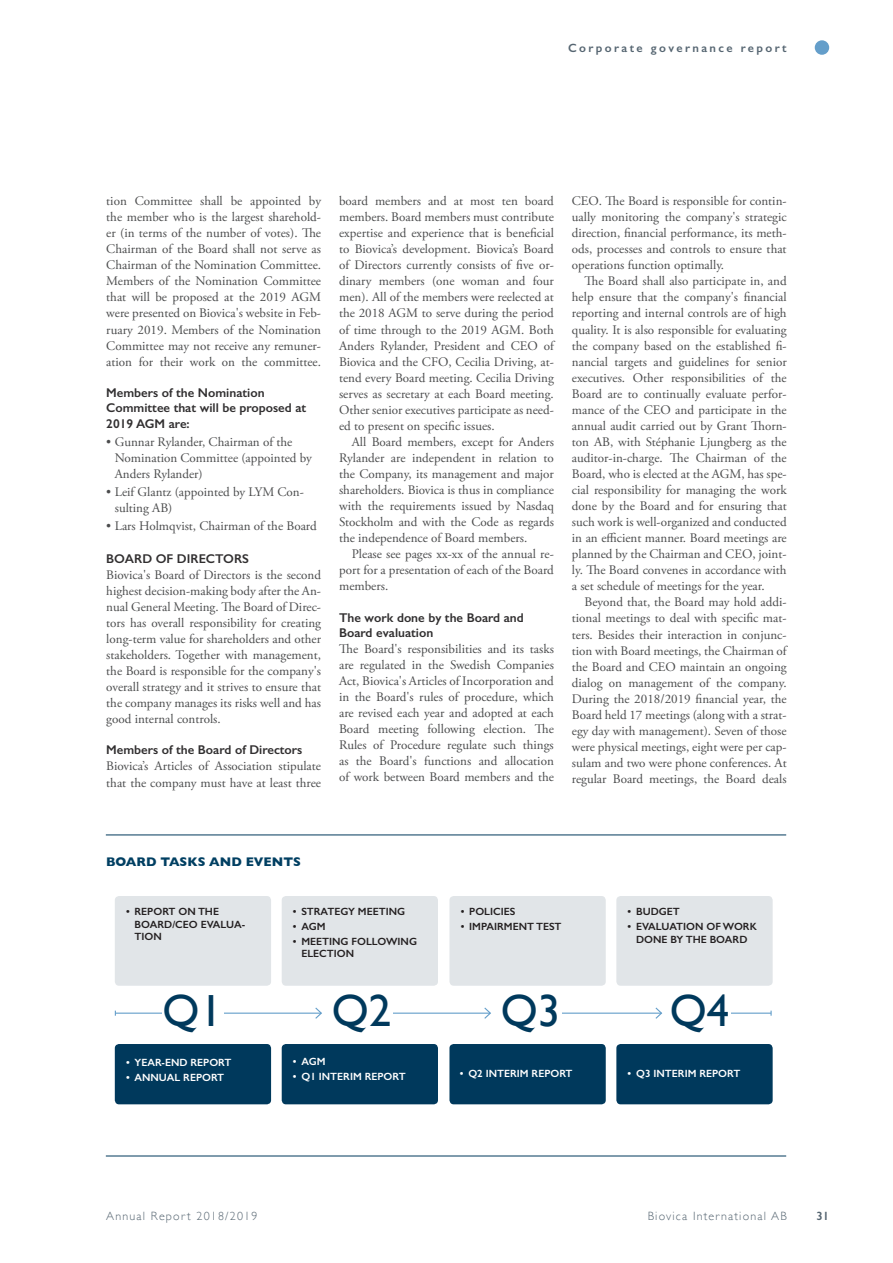
<style>
.page{position:relative;width:893px;height:1263px;background:#fff}
.page>*{position:absolute;margin:0;border:0;box-sizing:border-box;transform-origin:0 0}
.t1{font:45px "Gill Sans";color:#00395c}
.Bröd_indrag{font:13.05px/16px "Adobe Garamond Pro";color:#4b4c4d;text-align:justify}
.Bröd{font:13.05px/16px "Adobe Garamond Pro";color:#4b4c4d;text-align:justify}
.Underrubrik{font:600 12.75px/15.3px "Gill Sans";color:#312f30}
.graph_title{font:700 12.75px "Gill Sans";color:#003f62}
.Mellanrubrik{font:600 12.75px "Gill Sans";color:#312f30}
.t2{font:300 12px "Gill Sans";letter-spacing:.1em;color:#556571}
.t3{font:600 12px "Gill Sans";letter-spacing:.2em;color:#556571}
.t4{font:600 10.5px/12.6px "Gill Sans";color:#231f20}
.t5{font:600 10.5px "Gill Sans";color:#fff}
</style>
<div class="page">
<hr style="left:549px;top:1012px;width:112px;height:2px;background:#649eca">
<svg style="left:654px;top:1007px;width:9px;height:12px"></svg>
<hr style="left:377px;top:1012px;width:113px;height:2px;background:#649eca">
<svg style="left:483px;top:1007px;width:8px;height:12px"></svg>
<hr style="left:208px;top:1012px;width:113px;height:2px;background:#649eca">
<svg style="left:314px;top:1007px;width:8px;height:12px"></svg>
<hr style="left:115px;top:1012px;width:64px;height:2px;background:#649eca">
<hr style="left:707px;top:1012px;width:64px;height:2px;background:#649eca">
<div style="left:163px;top:995px;width:61px;height:33px;background:#fff"></div>
<div style="left:332px;top:995px;width:61px;height:33px;background:#fff"></div>
<div style="left:501px;top:995px;width:61px;height:33px;background:#fff"></div>
<div style="left:670px;top:995px;width:61px;height:33px;background:#fff"></div>
<div style="left:115px;top:896px;width:156px;height:90px;background:#e1e5e8;border-radius:4px"></div>
<div style="left:115px;top:1044px;width:156px;height:60px;background:#00395c;border-radius:4px"></div>
<div style="left:282px;top:1044px;width:156px;height:60px;background:#00395c;border-radius:4px"></div>
<div style="left:449px;top:1044px;width:157px;height:60px;background:#00395c;border-radius:4px"></div>
<div style="left:616px;top:1044px;width:157px;height:60px;background:#00395c;border-radius:4px"></div>
<div style="left:282px;top:896px;width:156px;height:90px;background:#e1e5e8;border-radius:4px"></div>
<div style="left:449px;top:896px;width:157px;height:90px;background:#e1e5e8;border-radius:4px"></div>
<div style="left:616px;top:896px;width:157px;height:90px;background:#e1e5e8;border-radius:4px"></div>
<hr style="left:106px;top:834px;width:680px;height:1px;background:#00395c">
<hr style="left:106px;top:1155px;width:680px;height:1px;background:#00395c">
<div style="left:815px;top:40px;width:14px;height:15px;background:#649eca;border-radius:50%"></div>
<p class="t3" style="left:568px;top:41px;width:220px">Corporate governance report</p>
<p class="Bröd_indrag" style="left:106px;top:193px;width:216px">tion Committee shall be appointed by the member who is the largest sharehold&shy;er (in terms of the number of votes). The Chairman of the Board shall not serve as Chairman of the Nomination Committee.<br>Members of the Nomination Committee that will be proposed at the 2019 AGM were presented on Biovica's website in Feb&shy;ruary 2019. Members of the Nomination Committee may not receive any remuner&shy;ation for their work on the committee.</p>
<p class="Underrubrik" style="left:106px;top:385px;width:201px">Members of the Nomination<br>Committee that will be proposed at<br>2019 AGM are:</p>
<p class="Bröd_indrag" style="left:115px;top:434px;width:199px;text-align:left;text-indent:-9px">• Gunnar Rylander, Chairman of the<br>Nomination Committee (appointed by<br>Anders Rylander)</p>
<p class="Bröd_indrag" style="left:115px;top:484px;width:191px;text-indent:-9px">• Leif Glantz (appointed by LYM Con&shy;sulting AB)</p>
<p class="Bröd_indrag" style="left:106px;top:518px;width:212px">• Lars Holmqvist, Chairman of the Board</p>
<p class="Mellanrubrik" style="left:106px;top:550px;width:144px">BOARD OF DIRECTORS</p>
<p class="Bröd" style="left:106px;top:567px;width:216px">Biovica's Board of Directors is the second highest decision-making body after the An&shy;nual General Meeting. The Board of Direc&shy;tors has overall responsibility for creating long-term value for shareholders and other stakeholders. Together with management, the Board is responsible for the company's overall strategy and it strives to ensure that the company manages its risks well and has good internal controls.</p>
<p class="Underrubrik" style="left:106px;top:742px;width:198px">Members of the Board of Directors</p>
<p class="Bröd" style="left:106px;top:759px;width:216px">Biovica’s Articles of Association stipulate that the company must have at least three</p>
<p class="Bröd" style="left:339px;top:193px;width:216px">board members and at most ten board members. Board members must contribute expertise and experience that is beneficial to Biovica’s development. Biovica’s Board of Directors currently consists of five or&shy;dinary members (one woman and four men). All of the members were reelected at the 2018 AGM to serve during the period of time through to the 2019 AGM. Both Anders Rylander, President and CEO of Biovica and the CFO, Cecilia Driving, at&shy;tend every Board meeting. Cecilia Driving serves as secretary at each Board meeting.<br>Other senior executives participate as need&shy;ed to present on specific issues.</p>
<p class="Bröd_indrag" style="left:339px;top:434px;width:216px;text-indent:13px">All Board members, except for Anders Rylander are independent in relation to the Company, its management and major shareholders. Biovica is thus in compliance with the requirements issued by Nasdaq Stockholm and with the Code as regards the independence of Board members.</p>
<p class="Bröd_indrag" style="left:339px;top:546px;width:216px;text-indent:13px">Please see pages xx-xx of the annual re&shy;port for a presentation of each of the Board members.</p>
<p class="Underrubrik" style="left:339px;top:610px;width:186px">The work done by the Board and<br>Board evaluation</p>
<p class="Bröd" style="left:339px;top:641px;width:216px">The Board's responsibilities and its tasks are regulated in the Swedish Companies Act, Biovica's Articles of Incorporation and in the Board's rules of procedure, which are revised each year and adopted at each Board meeting following election. The Rules of Procedure regulate such things as the Board's functions and allocation of work between Board members and the</p>
<p class="Bröd" style="left:572px;top:193px;width:216px">CEO. The Board is responsible for contin&shy;ually monitoring the company's strategic direction, financial performance, its meth&shy;ods, processes and controls to ensure that operations function optimally.</p>
<p class="Bröd_indrag" style="left:572px;top:274px;width:216px;text-indent:13px">The Board shall also participate in, and help ensure that the company's financial reporting and internal controls are of high quality. It is also responsible for evaluating the company based on the established fi&shy;nancial targets and guidelines for senior executives. Other responsibilities of the Board are to continually evaluate perfor&shy;mance of the CEO and participate in the annual audit carried out by Grant Thorn&shy;ton AB, with Stéphanie Ljungberg as the auditor-in-charge. The Chairman of the Board, who is elected at the AGM, has spe&shy;cial responsibility for managing the work done by the Board and for ensuring that such work is well-organized and conducted in an efficient manner. Board meetings are planned by the Chairman and CEO, joint&shy;ly. The Board convenes in accordance with a set schedule of meetings for the year.</p>
<p class="Bröd_indrag" style="left:572px;top:595px;width:216px;text-indent:13px">Beyond that, the Board may hold addi&shy;tional meetings to deal with specific mat&shy;ters. Besides their interaction in conjunc&shy;tion with Board meetings, the Chairman of the Board and CEO maintain an ongoing dialog on management of the company.<br>During the 2018/2019 financial year, the Board held 17 meetings (along with a strat&shy;egy day with management). Seven of those were physical meetings, eight were per cap&shy;sulam and two were phone conferences. At regular Board meetings, the Board deals</p>
<p class="graph_title" style="left:106px;top:851px;width:196px">BOARD TASKS AND EVENTS</p>
<p class="t4" style="left:135px;top:905px;width:112px;text-indent:-9px">• REPORT ON THE<br>BOARD/CEO EVALUA-<br>TION</p>
<p class="t4" style="left:293px;top:905px;width:114px">• STRATEGY MEETING</p>
<p class="t4" style="left:293px;top:920px;width:34px">• AGM</p>
<p class="t4" style="left:301px;top:935px;width:117px;text-indent:-9px">• MEETING FOLLOWING<br>ELECTION</p>
<p class="t4" style="left:461px;top:905px;width:56px">• POLICIES</p>
<p class="t4" style="left:461px;top:920px;width:102px">• IMPAIRMENT TEST</p>
<p class="t4" style="left:628px;top:905px;width:54px">• BUDGET</p>
<p class="t4" style="left:628px;top:920px;width:131px;text-align:center">• EVALUATION OF WORK<br>DONE BY THE BOARD</p>
<p class="t1" style="left:163px;top:984px;width:61px">Q1</p>
<p class="t1" style="left:332px;top:984px;width:61px">Q2</p>
<p class="t1" style="left:501px;top:984px;width:61px">Q3</p>
<p class="t1" style="left:670px;top:984px;width:61px">Q4</p>
<p class="t5" style="left:126px;top:1056px;width:107px">• YEAR-END REPORT</p>
<p class="t5" style="left:126px;top:1071px;width:100px">• ANNUAL REPORT</p>
<p class="t5" style="left:293px;top:1055px;width:34px">• AGM</p>
<p class="t5" style="left:293px;top:1070px;width:114px">• Q1 INTERIM REPORT</p>
<p class="t5" style="left:460px;top:1067px;width:114px">• Q2 INTERIM REPORT</p>
<p class="t5" style="left:628px;top:1067px;width:114px">• Q3 INTERIM REPORT</p>
<p class="t2" style="left:106px;top:1207px;width:153px">Annual Report 2018/2019</p>
<p class="t2" style="left:648px;top:1206px;width:141px">Biovica International AB</p>
<p class="t3" style="left:816px;top:1208px;width:14px">31</p>
</div>
